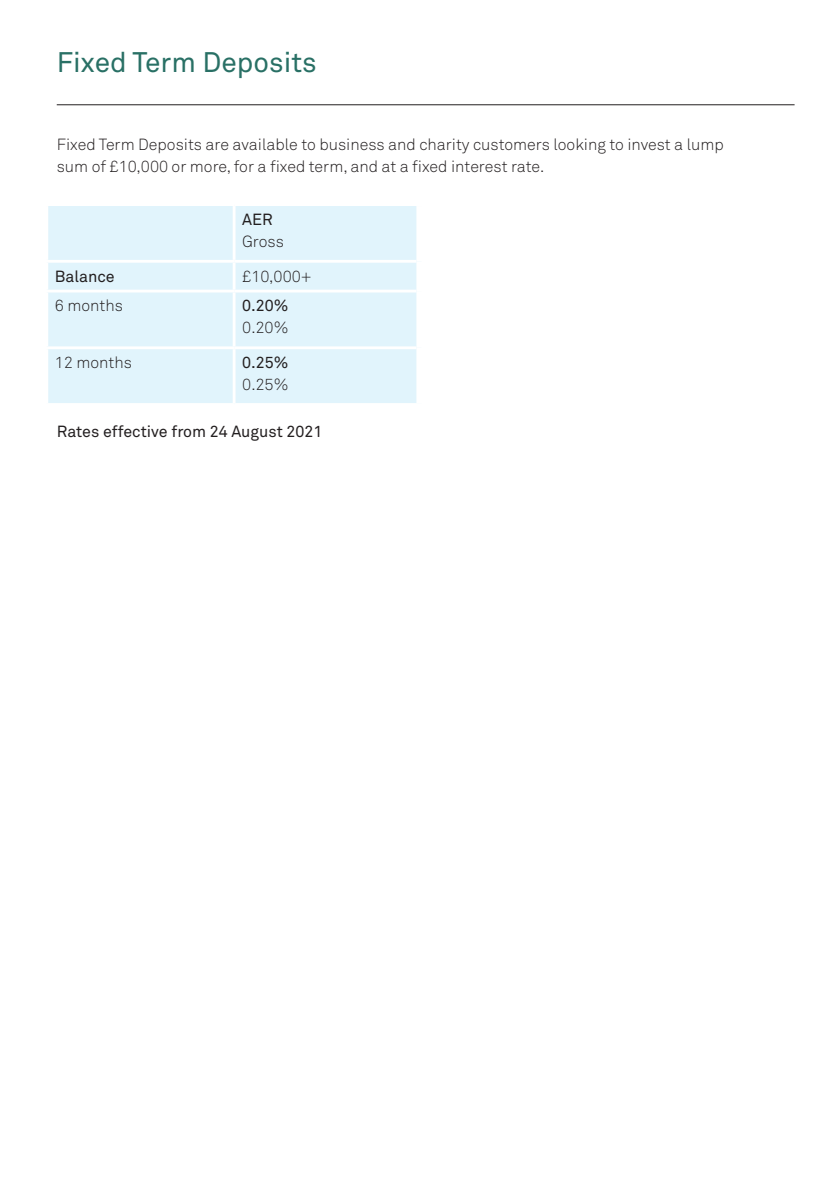
<style>
.page{position:relative;width:840px;height:1191px;background:#fff}
.page>*{position:absolute;margin:0;border:0;box-sizing:border-box;transform-origin:0 0}
.t1{font:28px "Akkurat";color:#297065}
.t2{font:300 16px/22px "Akkurat";color:#231f20}
.t3{font:16px "Akkurat";color:#231f20}
</style>
<div class="page">
<hr style="left:57px;top:104px;width:737px;height:1px;background:#231f20">
<div style="left:48px;top:206px;width:368px;height:197px;background:#e1f4fc"></div>
<hr style="left:232px;top:206px;width:3px;height:54px;background:#fff">
<hr style="left:45px;top:260px;width:189px;height:3px;background:#fff">
<hr style="left:234px;top:260px;width:182px;height:3px;background:#fff">
<hr style="left:232px;top:263px;width:3px;height:27px;background:#fff">
<hr style="left:45px;top:290px;width:189px;height:2px;background:#fff">
<hr style="left:234px;top:290px;width:182px;height:2px;background:#fff">
<hr style="left:232px;top:292px;width:3px;height:54px;background:#fff">
<hr style="left:45px;top:346px;width:189px;height:3px;background:#fff">
<hr style="left:234px;top:346px;width:182px;height:3px;background:#fff">
<hr style="left:232px;top:349px;width:3px;height:54px;background:#fff">
<h1 class="t1" style="left:57px;top:46px;width:261px">Fixed Term Deposits</h1>
<p class="t2" style="left:57px;top:134px;width:668px">Fixed Term Deposits are available to business and charity customers looking to invest a lump sum of £10,000 or more, for a fixed term, and at a fixed interest rate.</p>
<p class="t3" style="left:242px;top:210px;width:32px">AER</p>
<p class="t2" style="left:242px;top:230px;width:43px">Gross</p>
<p class="t3" style="left:55px;top:266px;width:61px">Balance</p>
<p class="t2" style="left:242px;top:265px;width:71px">£10,000+</p>
<p class="t2" style="left:55px;top:295px;width:70px">6 months</p>
<p class="t3" style="left:242px;top:296px;width:48px">0.20%</p>
<p class="t2" style="left:242px;top:317px;width:48px">0.20%</p>
<p class="t2" style="left:55px;top:352px;width:79px">12 months</p>
<p class="t3" style="left:242px;top:353px;width:48px">0.25%</p>
<p class="t2" style="left:242px;top:374px;width:48px">0.25%</p>
<p class="t3" style="left:57px;top:422px;width:267px">Rates effective from 24 August 2021</p>
</div>
